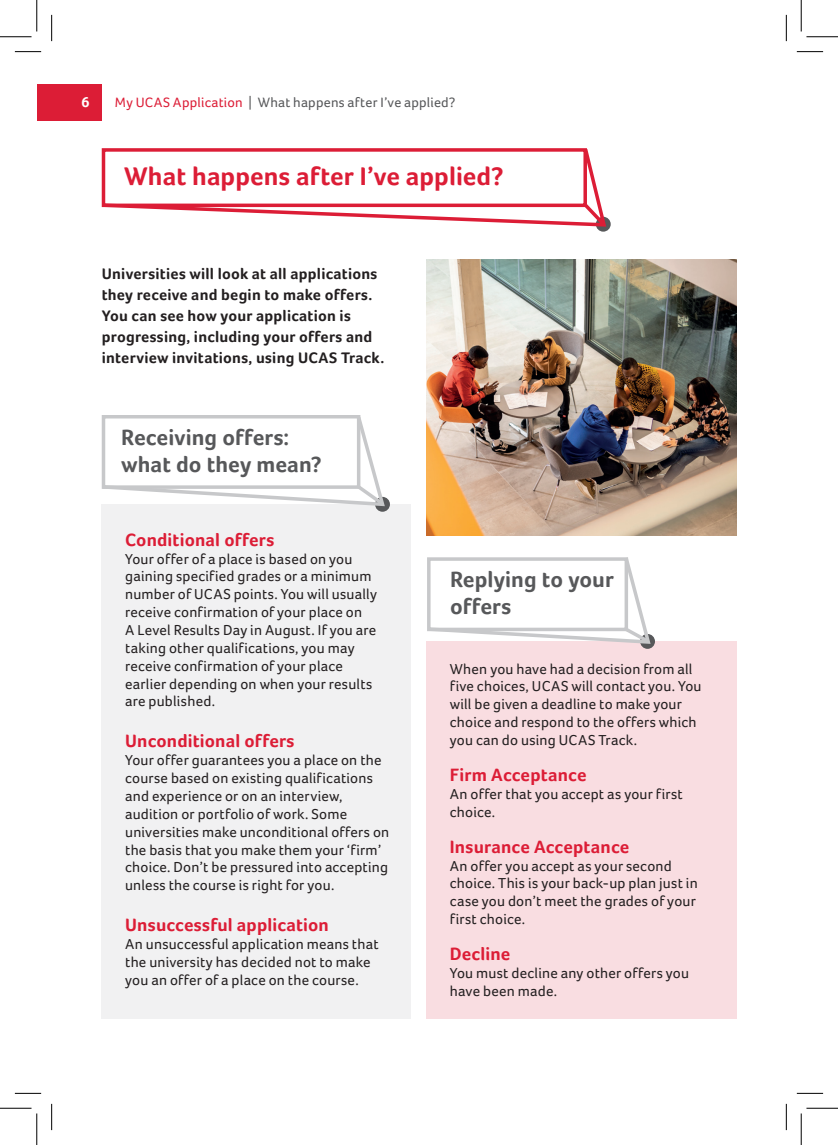
<style>
.page{position:relative;width:838px;height:1145px;background:#fff}
.page>*{position:absolute;margin:0;border:0;box-sizing:border-box;transform-origin:0 0}
.t1{font:700 26.25px "Foco";color:#dc1d36}
.t2{font:700 22.75px/27.3px "Foco";color:#57585a}
.t3{font:700 18.38px "Foco";letter-spacing:.01em;color:#dc1d36}
.t4{font:700 15.75px/21px "Foco";letter-spacing:.015em;color:#231f20}
.t5{font:14.88px/17.8px "Foco";letter-spacing:.015em;color:#231f20}
.t6{font:700 14.88px "Foco";color:#fff}
.t7{font:14px "Foco";letter-spacing:.015em;color:#57585a}
.s1{color:#dc1d36}
</style>
<div class="page">
<div style="left:426px;top:642px;width:310px;height:377px;background:#f9dde1"></div>
<div style="left:101px;top:505px;width:310px;height:514px;background:#f1f1f2"></div>
<img style="left:426px;top:260px;width:310px;height:275px">
<div style="left:37px;top:84px;width:64px;height:37px;background:#dc1d36"></div>
<svg style="left:595px;top:217px;width:15px;height:15px"></svg>
<svg style="left:640px;top:634px;width:15px;height:15px"></svg>
<svg style="left:426px;top:559px;width:226px;height:87px"></svg>
<div style="left:427px;top:557px;width:201px;height:74px;border:4px solid #c7c8ca"></div>
<svg style="left:101px;top:148px;width:499px;height:78px"></svg>
<svg style="left:580px;top:200px;width:28px;height:29px"></svg>
<svg style="left:375px;top:497px;width:15px;height:15px"></svg>
<svg style="left:101px;top:415px;width:286px;height:93px"></svg>
<svg style="left:15px;top:51px;width:26px;height:1px"></svg>
<svg style="left:796px;top:51px;width:27px;height:1px"></svg>
<svg style="left:15px;top:1093px;width:26px;height:1px"></svg>
<svg style="left:796px;top:1093px;width:27px;height:1px"></svg>
<svg style="left:51px;top:15px;width:1px;height:26px"></svg>
<svg style="left:51px;top:1104px;width:1px;height:26px"></svg>
<svg style="left:786px;top:15px;width:1px;height:26px"></svg>
<svg style="left:786px;top:1104px;width:1px;height:26px"></svg>
<hr style="left:0;top:36px;width:32px;height:1px;background:#000">
<hr style="left:806px;top:36px;width:31px;height:1px;background:#000">
<hr style="left:0;top:1108px;width:32px;height:1px;background:#000">
<hr style="left:806px;top:1108px;width:31px;height:1px;background:#000">
<hr style="left:36px;top:0;width:1px;height:31px;background:#000">
<hr style="left:36px;top:1113px;width:1px;height:32px;background:#000">
<hr style="left:800px;top:0;width:1px;height:31px;background:#000">
<hr style="left:800px;top:1113px;width:1px;height:32px;background:#000">
<p class="t6" style="left:81px;top:93px;width:10px">6</p>
<p class="t7" style="left:115px;top:95px;width:342px"><span class="s1">My UCAS Application</span> | What happens after I’ve applied?</p>
<p class="t1" style="left:124px;top:161px;width:381px">What happens after I’ve applied?</p>
<p class="t4" style="left:102px;top:263px;width:284px">Universities will look at all applications they receive and begin to make offers.<br>You can see how your application is progressing, including your offers and interview invitations, using UCAS Track.</p>
<p class="t2" style="left:121px;top:423px;width:202px">Receiving offers: what do they mean?</p>
<p class="t3" style="left:125px;top:529px;width:151px">Conditional offers</p>
<p class="t5" style="left:125px;top:550px;width:253px">Your offer of a place is based on you gaining specified grades or a minimum number of UCAS points. You will usually receive confirmation of your place on<br>A Level Results Day in August. If you are taking other qualifications, you may receive confirmation of your place earlier depending on when your results are published.</p>
<p class="t3" style="left:125px;top:730px;width:171px">Unconditional offers</p>
<p class="t5" style="left:125px;top:751px;width:265px">Your offer guarantees you a place on the course based on existing qualifications and experience or on an interview, audition or portfolio of work. Some universities make unconditional offers on the basis that you make them your ‘firm’ choice. Don’t be pressured into accepting unless the course is right for you.</p>
<p class="t3" style="left:125px;top:914px;width:205px">Unsuccessful application</p>
<p class="t5" style="left:125px;top:935px;width:255px">An unsuccessful application means that the university has decided not to make you an offer of a place on the course.</p>
<p class="t2" style="left:450px;top:566px;width:165px">Replying to your offers</p>
<p class="t5" style="left:450px;top:660px;width:253px">When you have had a decision from all five choices, UCAS will contact you. You will be given a deadline to make your choice and respond to the offers which you can do using UCAS Track.</p>
<p class="t3" style="left:450px;top:764px;width:138px">Firm Acceptance</p>
<p class="t5" style="left:450px;top:785px;width:234px">An offer that you accept as your first choice.</p>
<p class="t3" style="left:450px;top:836px;width:181px">Insurance Acceptance</p>
<p class="t5" style="left:450px;top:857px;width:249px">An offer you accept as your second choice. This is your back-up plan just in case you don’t meet the grades of your first choice.</p>
<p class="t3" style="left:450px;top:943px;width:62px">Decline</p>
<p class="t5" style="left:450px;top:964px;width:241px">You must decline any other offers you have been made.</p>
</div>
